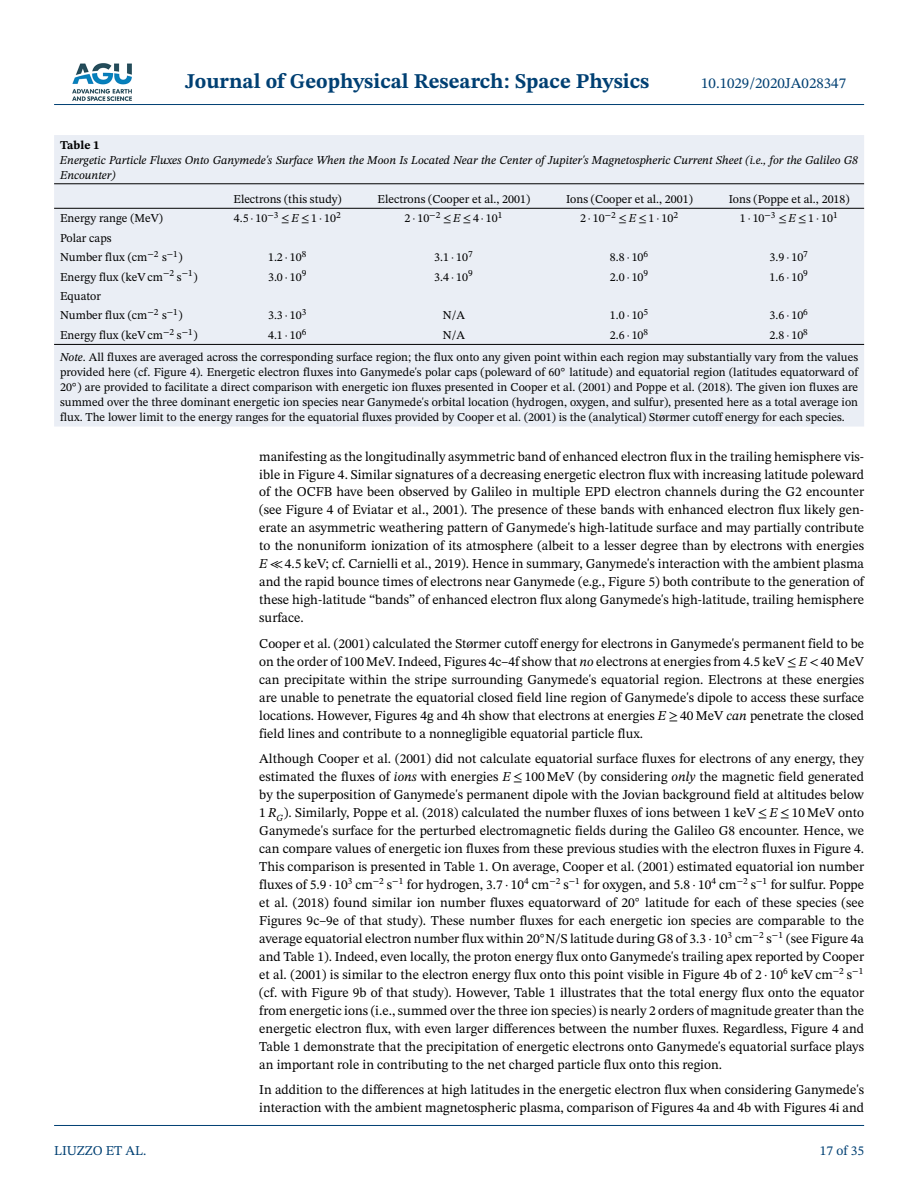
<style>
.page{position:relative;width:918px;height:1188px;background:#fff}
.page>*{position:absolute;margin:0;border:0;box-sizing:border-box;transform-origin:0 0}
.t1{font:700 21px "STIX Two Text";color:#004073}
.t2{font:15px "STIX Two Text";color:#004073}
.t3{font:13.5px/18px "STIX Two Text";color:#000;text-align:justify}
.t4{font:13.5px "STIX Two Text";color:#004073}
.t5{font:12px/15px "STIX Two Text";color:#000}
.t6{font:italic 12px/15px "STIX Two Text";color:#000}
.t7{font:700 12px "STIX Two Text";color:#000}
.s1{font-family:"STIX Math"}
.s2{font-family:"STIX Math Calligraphy"}
.s3{font-style:italic}
.s4{font-family:"STIX Math";font-style:italic}
</style>
<div class="page">
<img style="left:72px;top:63px;width:60px;height:38px">
<hr style="left:54px;top:104px;width:810px;height:1px;background:#004073">
<div style="left:54px;top:135px;width:810px;height:292px;background:#eaeef5"></div>
<hr style="left:54px;top:183px;width:810px;height:1px;background:#000">
<hr style="left:54px;top:208px;width:810px;height:1px;background:#000">
<hr style="left:54px;top:344px;width:810px;height:1px;background:#000">
<hr style="left:54px;top:1125px;width:810px;height:1px;background:#004073">
<h1 class="t1" style="left:185px;top:73px;width:466px">Journal of Geophysical Research: Space Physics</h1>
<p class="t2" style="left:701px;top:77px;width:147px">10.1029/2020JA028347</p>
<p class="t7" style="left:60px;top:140px;width:41px">Table 1</p>
<p class="t6" style="left:60px;top:154px;width:800px">Energetic Particle Fluxes Onto Ganymede's Surface When the Moon Is Located Near the Center of Jupiter's Magnetospheric Current Sheet (i.e., for the Galileo G8<br>Encounter)</p>
<p class="t5" style="left:233px;top:192px;width:110px">Electrons (this study)</p>
<p class="t5" style="left:378px;top:192px;width:154px">Electrons (Cooper et al., 2001)</p>
<p class="t5" style="left:566px;top:192px;width:128px">Ions (Cooper et al., 2001)</p>
<p class="t5" style="left:729px;top:192px;width:122px">Ions (Poppe et al., 2018)</p>
<p class="t5" style="left:60px;top:212px;width:104px">Energy range (MeV)</p>
<p class="t5" style="left:234px;top:212px;width:108px">4.5<span class="s1">·</span>10<sup>−</sup><sup>3</sup> <span class="s2">≤</span><span class="s3">E</span><span class="s2">≤</span>1<span class="s1">·</span>10<sup>2</sup></p>
<p class="t5" style="left:405px;top:212px;width:99px">2<span class="s1">·</span>10<sup>−</sup><sup>2</sup> <span class="s2">≤</span><span class="s3">E</span><span class="s2">≤</span>4<span class="s1">·</span>10<sup>1</sup></p>
<p class="t5" style="left:580px;top:212px;width:99px">2<span class="s1">·</span>10<sup>−</sup><sup>2</sup> <span class="s2">≤</span><span class="s3">E</span><span class="s2">≤</span>1<span class="s1">·</span>10<sup>2</sup></p>
<p class="t5" style="left:740px;top:212px;width:100px">1<span class="s1">·</span>10<sup>−</sup><sup>3</sup> <span class="s2">≤</span><span class="s3">E</span><span class="s2">≤</span>1<span class="s1">·</span>10<sup>1</sup></p>
<p class="t5" style="left:60px;top:229px;width:124px;line-height:19.5px">Polar caps<br>Number flux (cm<sup>−</sup><sup>2</sup> s<sup>−</sup><sup>1</sup>)</p>
<p class="t5" style="left:268px;top:251px;width:40px">1.2 <span class="s1">·</span> 10<sup>8</sup></p>
<p class="t5" style="left:434px;top:251px;width:40px">3.1 <span class="s1">·</span> 10<sup>7</sup></p>
<p class="t5" style="left:610px;top:251px;width:40px">8.8 <span class="s1">·</span> 10<sup>6</sup></p>
<p class="t5" style="left:770px;top:251px;width:40px">3.9 <span class="s1">·</span> 10<sup>7</sup></p>
<p class="t5" style="left:60px;top:270px;width:139px">Energy flux (keV cm<sup>−</sup><sup>2</sup> s<sup>−</sup><sup>1</sup>)</p>
<p class="t5" style="left:268px;top:270px;width:40px">3.0 <span class="s1">·</span> 10<sup>9</sup></p>
<p class="t5" style="left:434px;top:270px;width:40px">3.4 <span class="s1">·</span> 10<sup>9</sup></p>
<p class="t5" style="left:610px;top:270px;width:40px">2.0 <span class="s1">·</span> 10<sup>9</sup></p>
<p class="t5" style="left:770px;top:270px;width:40px">1.6 <span class="s1">·</span> 10<sup>9</sup></p>
<p class="t5" style="left:60px;top:287px;width:124px;line-height:19.5px">Equator<br>Number flux (cm<sup>−</sup><sup>2</sup> s<sup>−</sup><sup>1</sup>)</p>
<p class="t5" style="left:268px;top:309px;width:40px">3.3 <span class="s1">·</span> 10<sup>3</sup></p>
<p class="t5" style="left:443px;top:309px;width:24px">N/A</p>
<p class="t5" style="left:610px;top:309px;width:40px">1.0 <span class="s1">·</span> 10<sup>5</sup></p>
<p class="t5" style="left:770px;top:309px;width:40px">3.6 <span class="s1">·</span> 10<sup>6</sup></p>
<p class="t5" style="left:60px;top:325px;width:800px;line-height:22.2px;text-indent:710px">2.8 <span class="s1">·</span> 10<sup>8<br></sup><span class="s3">Note</span>. All fluxes are averaged across the corresponding surface region; the flux onto any given point within each region may substantially vary from the values</p>
<p class="t5" style="left:60px;top:366px;width:800px;text-align:justify">provided here (cf. Figure 4). Energetic electron fluxes into Ganymede's polar caps (poleward of 60<sup>◦</sup> latitude) and equatorial region (latitudes equatorward of 20<sup>◦</sup>) are provided to facilitate a direct comparison with energetic ion fluxes presented in Cooper et al. (2001) and Poppe et al. (2018). The given ion fluxes are summed over the three dominant energetic ion species near Ganymede's orbital location (hydrogen, oxygen, and sulfur), presented here as a total average ion flux. The lower limit to the energy ranges for the equatorial fluxes provided by Cooper et al. (2001) is the (analytical) Størmer cutoff energy for each species.</p>
<p class="t3" style="left:259px;top:448px;width:606px">manifesting as the longitudinally asymmetric band of enhanced electron flux in the trailing hemisphere vis&shy;ible in Figure 4. Similar signatures of a decreasing energetic electron flux with increasing latitude poleward of the OCFB have been observed by Galileo in multiple EPD electron channels during the G2 encounter (see Figure 4 of Eviatar et al., 2001). The presence of these bands with enhanced electron flux likely gen&shy;erate an asymmetric weathering pattern of Ganymede's high-latitude surface and may partially contribute to the nonuniform ionization of its atmosphere (albeit to a lesser degree than by electrons with energies <span class="s3">E</span> <span class="s4">≪</span> 4.5 keV; cf. Carnielli et al., 2019). Hence in summary, Ganymede's interaction with the ambient plasma and the rapid bounce times of electrons near Ganymede (e.g., Figure 5) both contribute to the generation of these high-latitude “bands” of enhanced electron flux along Ganymede's high-latitude, trailing hemisphere surface.</p>
<p class="t3" style="left:259px;top:636px;width:606px">Cooper et al. (2001) calculated the Størmer cutoff energy for electrons in Ganymede's permanent field to be on the order of 100 MeV. Indeed, Figures 4c–4f show that <span class="s3">no</span> electrons at energies from 4.5 keV <span class="s2">≤</span> <span class="s3">E</span> <span class="s4">&lt;</span> 40 MeV can precipitate within the stripe surrounding Ganymede's equatorial region. Electrons at these energies are unable to penetrate the equatorial closed field line region of Ganymede's dipole to access these surface locations. However, Figures 4g and 4h show that electrons at energies <span class="s3">E</span> <span class="s2">≥</span> 40 MeV <span class="s3">can</span> penetrate the closed field lines and contribute to a nonnegligible equatorial particle flux.</p>
<p class="t3" style="left:259px;top:751px;width:606px">Although Cooper et al. (2001) did not calculate equatorial surface fluxes for electrons of any energy, they estimated the fluxes of <span class="s3">ions</span> with energies <span class="s3">E</span> <span class="s2">≤</span> 100 MeV (by considering <span class="s3">only</span> the magnetic field generated by the superposition of Ganymede's permanent dipole with the Jovian background field at altitudes below 1 <span class="s3">R</span><sub>G</sub>). Similarly, Poppe et al. (2018) calculated the number fluxes of ions between 1 keV <span class="s2">≤</span> <span class="s3">E</span> <span class="s2">≤</span> 10 MeV onto Ganymede's surface for the perturbed electromagnetic fields during the Galileo G8 encounter. Hence, we can compare values of energetic ion fluxes from these previous studies with the electron fluxes in Figure 4.<br>This comparison is presented in Table 1. On average, Cooper et al. (2001) estimated equatorial ion number fluxes of 5.9 <span class="s1">·</span> 10<sup>3</sup> cm<sup>−</sup><sup>2</sup> s<sup>−</sup><sup>1</sup> for hydrogen, 3.7 <span class="s1">·</span> 10<sup>4</sup> cm<sup>−</sup><sup>2</sup> s<sup>−</sup><sup>1</sup> for oxygen, and 5.8 <span class="s1">·</span> 10<sup>4</sup> cm<sup>−</sup><sup>2</sup> s<sup>−</sup><sup>1</sup> for sulfur. Poppe et al. (2018) found similar ion number fluxes equatorward of 20<sup>◦</sup> latitude for each of these species (see Figures 9c–9e of that study). These number fluxes for each energetic ion species are comparable to the average equatorial electron number flux within 20<sup>◦</sup>N/S latitude during G8 of 3.3 <span class="s1">·</span> 10<sup>3</sup> cm<sup>−</sup><sup>2</sup> s<sup>−</sup><sup>1</sup> (see Figure 4a and Table 1). Indeed, even locally, the proton energy flux onto Ganymede's trailing apex reported by Cooper et al. (2001) is similar to the electron energy flux onto this point visible in Figure 4b of 2 <span class="s1">·</span> 10<sup>6</sup> keV cm<sup>−</sup><sup>2</sup> s<sup>−</sup><sup>1 </sup>(cf. with Figure 9b of that study). However, Table 1 illustrates that the total energy flux onto the equator from energetic ions (i.e., summed over the three ion species) is nearly 2 orders of magnitude greater than the energetic electron flux, with even larger differences between the number fluxes. Regardless, Figure 4 and Table 1 demonstrate that the precipitation of energetic electrons onto Ganymede's equatorial surface plays an important role in contributing to the net charged particle flux onto this region.</p>
<p class="t3" style="left:259px;top:1082px;width:606px">In addition to the differences at high latitudes in the energetic electron flux when considering Ganymede's interaction with the ambient magnetospheric plasma, comparison of Figures 4a and 4b with Figures 4i and</p>
<p class="t4" style="left:54px;top:1145px;width:94px">LIUZZO ET AL.</p>
<p class="t4" style="left:820px;top:1145px;width:46px">17 of 35</p>
<p class="t5" style="left:60px;top:328px;width:139px">Energy flux (keV cm<sup>−</sup><sup>2</sup> s<sup>−</sup><sup>1</sup>)</p>
<p class="t5" style="left:268px;top:328px;width:40px">4.1 <span class="s1">·</span> 10<sup>6</sup></p>
<p class="t5" style="left:443px;top:328px;width:24px">N/A</p>
<p class="t5" style="left:610px;top:328px;width:40px">2.6 <span class="s1">·</span> 10<sup>8</sup></p>
</div>
